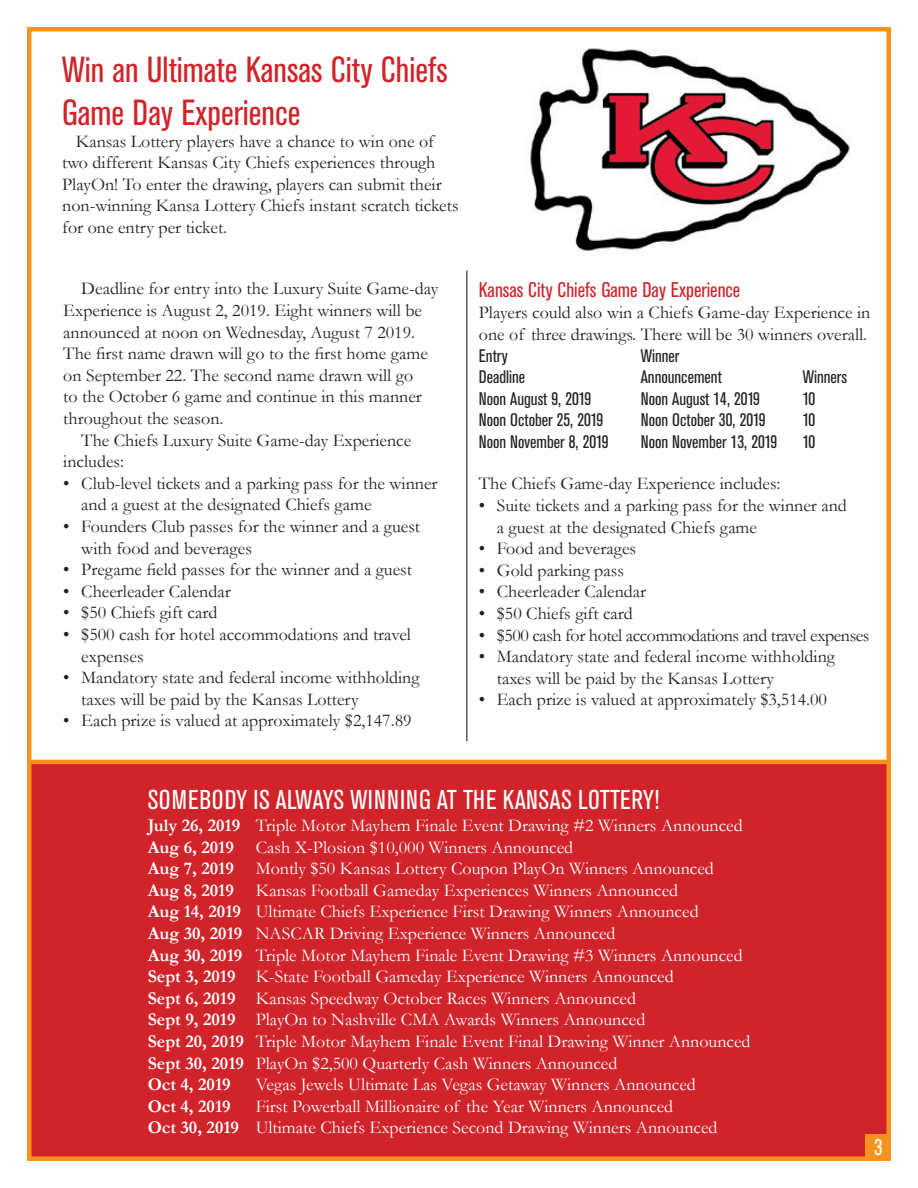
<style>
.page{position:relative;width:918px;height:1188px;background:#fff}
.page>*{position:absolute;margin:0;border:0;box-sizing:border-box;transform-origin:0 0}
.t1{font:condensed 36px/43.2px "Akzidenz Grotesk BE";color:#d1232a}
.t2{font:condensed 27px "Akzidenz Grotesk BE";letter-spacing:.02em;color:#fff}
.t3{font:condensed 22.5px "Akzidenz Grotesk BE";color:#fff}
.t4{font:condensed 21px "Akzidenz Grotesk BE";color:#d1232a}
.t5{font:18px/21.6px "Garamond";color:#231f20}
.t6{font:18px/21.6px "Garamond";color:#fff}
.t7{font:condensed 18px "Akzidenz Grotesk BE";color:#231f20}
.t8{font:18px "Garamond";letter-spacing:-.025em;color:#231f20}
.t9{font:700 18px "Garamond";color:#fff}
.s1{font-weight:700}
</style>
<div class="page">
<div style="left:29px;top:761px;width:860px;height:396px;background:#d1232a"></div>
<div style="left:27px;top:27px;width:864px;height:1134px;border:4px solid #f7931d"></div>
<div style="left:866px;top:1134px;width:25px;height:25px;background:#f7931d"></div>
<img style="left:530px;top:48px;width:320px;height:203px">
<hr style="left:466px;top:271px;width:2px;height:470px;background:#57585a">
<hr style="left:31px;top:760px;width:858px;height:4px;background:#f7931d">
<h1 class="t1" style="left:62px;top:48px;width:387px">Win an Ultimate Kansas City Chiefs<br>Game Day Experience</h1>
<p class="t5" style="left:62px;top:130px;width:398px;text-indent:14px">Kansas Lottery players have a chance to win one of two different Kansas City Chiefs experiences through PlayOn! To enter the drawing, players can submit their non-winning Kansa Lottery Chiefs instant scratch tickets for one entry per ticket.</p>
<p class="t5" style="left:81px;top:278px;width:359px">Deadline for entry into the Luxury Suite Game-day</p>
<p class="t5" style="left:63px;top:299px;width:360px">Experience is August 2, 2019. Eight winners will be</p>
<p class="t5" style="left:63px;top:321px;width:353px">announced at noon on Wednesday, August 7 2019.</p>
<p class="t5" style="left:63px;top:342px;width:366px">The first name drawn will go to the first home game</p>
<p class="t5" style="left:63px;top:364px;width:352px">on September 22. The second name drawn will go</p>
<p class="t5" style="left:63px;top:386px;width:360px">to the October 6 game and continue in this manner</p>
<p class="t5" style="left:63px;top:407px;width:162px">throughout the season.</p>
<p class="t5" style="left:81px;top:429px;width:331px">The Chiefs Luxury Suite Game-day Experience</p>
<p class="t5" style="left:63px;top:450px;width:62px">includes:</p>
<p class="t5" style="left:81px;top:472px;width:358px;text-indent:-18px">• Club-level tickets and a parking pass for the winner and a guest at the designated Chiefs game</p>
<p class="t5" style="left:81px;top:515px;width:340px;text-indent:-18px">• Founders Club passes for the winner and a guest with food and beverages</p>
<p class="t5" style="left:63px;top:558px;width:350px">• Pregame field passes for the winner and a guest</p>
<p class="t5" style="left:63px;top:580px;width:169px">• Cheerleader Calendar</p>
<p class="t5" style="left:63px;top:602px;width:156px">• $50 Chiefs gift card</p>
<p class="t5" style="left:81px;top:623px;width:331px;text-indent:-18px">• $500 cash for hotel accommodations and travel expenses</p>
<p class="t5" style="left:81px;top:666px;width:340px;text-indent:-18px">• Mandatory state and federal income withholding taxes will be paid by the Kansas Lottery</p>
<p class="t5" style="left:63px;top:710px;width:350px">• Each prize is valued at approximately $2,147.89</p>
<p class="t4" style="left:479px;top:278px;width:263px">Kansas City Chiefs Game Day Experience</p>
<p class="t5" style="left:479px;top:302px;width:393px">Players could also win a Chiefs Game-day Experience in one of three drawings. There will be 30 winners overall.</p>
<p class="t7" style="left:479px;top:345px;width:30px">Entry</p>
<p class="t7" style="left:641px;top:345px;width:40px">Winner</p>
<p class="t7" style="left:479px;top:367px;width:48px">Deadline</p>
<p class="t7" style="left:641px;top:367px;width:82px">Announcement</p>
<p class="t7" style="left:803px;top:367px;width:46px">Winners</p>
<p class="t7" style="left:479px;top:389px;width:114px">Noon August 9, 2019</p>
<p class="t7" style="left:641px;top:389px;width:121px">Noon August 14, 2019</p>
<p class="t7" style="left:803px;top:389px;width:14px">10</p>
<p class="t7" style="left:479px;top:410px;width:126px">Noon October 25, 2019</p>
<p class="t7" style="left:641px;top:410px;width:126px">Noon October 30, 2019</p>
<p class="t7" style="left:803px;top:410px;width:14px">10</p>
<p class="t7" style="left:479px;top:432px;width:131px">Noon November 8, 2019</p>
<p class="t7" style="left:641px;top:432px;width:138px">Noon November 13, 2019</p>
<p class="t7" style="left:803px;top:432px;width:14px">10</p>
<p class="t5" style="left:479px;top:473px;width:303px">The Chiefs Game-day Experience includes:</p>
<p class="t5" style="left:497px;top:494px;width:352px;text-indent:-18px">• Suite tickets and a parking pass for the winner and a guest at the designated Chiefs game</p>
<p class="t5" style="left:479px;top:538px;width:159px">• Food and beverages</p>
<p class="t5" style="left:479px;top:559px;width:147px">• Gold parking pass</p>
<p class="t5" style="left:479px;top:581px;width:169px">• Cheerleader Calendar</p>
<p class="t5" style="left:479px;top:602px;width:156px">• $50 Chiefs gift card</p>
<p class="t8" style="left:479px;top:624px;width:392px">• $500 cash for hotel accommodations and travel expenses</p>
<p class="t5" style="left:497px;top:646px;width:340px;text-indent:-18px">• Mandatory state and federal income withholding taxes will be paid by the Kansas Lottery</p>
<p class="t5" style="left:479px;top:689px;width:350px">• Each prize is valued at approximately $3,514.00</p>
<h2 class="t2" style="left:148px;top:785px;width:513px">SOMEBODY IS ALWAYS WINNING AT THE KANSAS LOTTERY!</h2>
<p class="t6" style="left:148px;top:814px;width:604px"><span class="s1">July 26, 2019</span> Triple Motor Mayhem Finale Event Drawing #2 Winners Announced <span class="s1">Aug 6, 2019</span> Cash X-Plosion $10,000 Winners Announced<br><span class="s1">Aug 7, 2019</span> Montly $50 Kansas Lottery Coupon PlayOn Winners Announced<br><span class="s1">Aug 8, 2019</span> Kansas Football Gameday Experiences Winners Announced<br><span class="s1">Aug 14, 2019</span> Ultimate Chiefs Experience First Drawing Winners Announced<br><span class="s1">Aug 30, 2019</span> NASCAR Driving Experience Winners Announced<br><span class="s1">Aug 30, 2019</span> Triple Motor Mayhem Finale Event Drawing #3 Winners Announced <span class="s1">Sept 3, 2019</span> K-State Football Gameday Experience Winners Announced<br><span class="s1">Sept 6, 2019</span> Kansas Speedway October Races Winners Announced<br><span class="s1">Sept 9, 2019</span> PlayOn to Nashville CMA Awards Winners Announced<br><span class="s1">Sept 20, 2019</span> Triple Motor Mayhem Finale Event Final Drawing Winner Announced <span class="s1">Sept 30, 2019</span> PlayOn $2,500 Quarterly Cash Winners Announced<br><span class="s1">Oct 4, 2019</span></p>
<p class="t6" style="left:256px;top:1074px;width:442px">Vegas Jewels Ultimate Las Vegas Getaway Winners Announced</p>
<p class="t6" style="left:148px;top:1095px;width:571px;text-indent:108px">First Powerball Millionaire of the Year Winners Announced<br><span class="s1">Oct 30, 2019</span> Ultimate Chiefs Experience Second Drawing Winners Announced</p>
<p class="t9" style="left:148px;top:1095px;width:84px">Oct 4, 2019</p>
<p class="t3" style="left:874px;top:1135px;width:10px">3</p>
</div>
